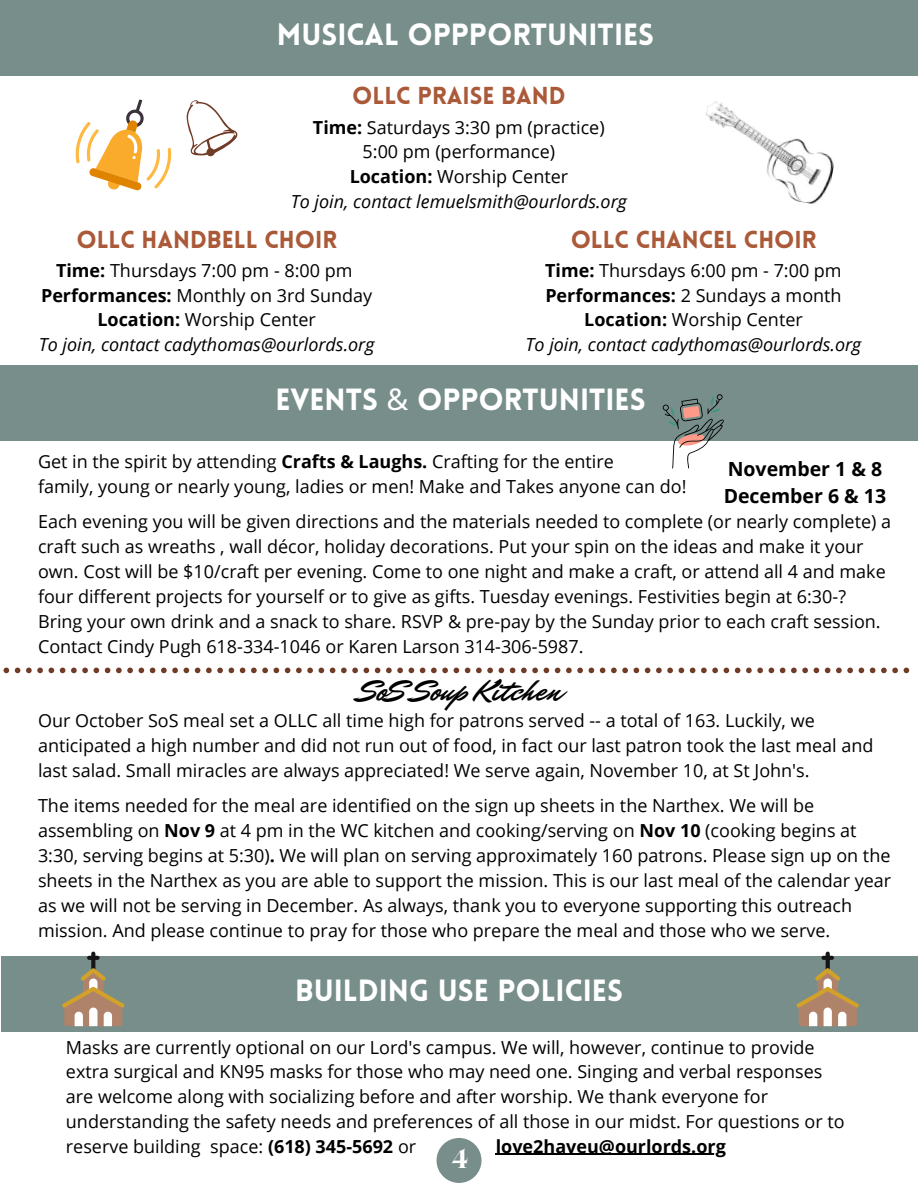
<style>
.page{position:relative;width:918px;height:1188px;background:#fff}
.page>*{position:absolute;margin:0;border:0;box-sizing:border-box;transform-origin:0 0}
.t1{font:31.5px "Mr Dafoe";color:#000}
.t2{font:900 30px "Lovelo";color:#fff}
.t3{font:800 27px "Roxborough CF";color:#fff}
.t4{font:900 24px "Lovelo";color:#aa5a39}
.t5{font:700 19.5px/27px "Open Sans";color:#000}
.t6{font:18px/25px "Open Sans";color:#000}
.t7{font:700 18px "Open Sans";color:#000}
.s1{font-weight:700}
.s2{font-style:italic}
.s3{font-family:"Noto Sans";font-weight:400}
</style>
<div class="page">
<div style="left:2px;top:956px;width:916px;height:75px;background:#778e8b"></div>
<div style="left:437px;top:1138px;width:45px;height:45px;background:#778e8b;border-radius:50%"></div>
<div style="left:0;top:365px;width:918px;height:75px;background:#778e8b"></div>
<svg style="left:3px;top:668px;width:906px;height:5px"></svg>
<svg style="left:663px;top:394px;width:62px;height:74px"></svg>
<div style="left:0;top:0;width:918px;height:75px;background:#778e8b"></div>
<img style="left:706px;top:101px;width:128px;height:103px">
<svg style="left:75px;top:99px;width:163px;height:92px"></svg>
<svg style="left:796px;top:952px;width:63px;height:74px"></svg>
<hr style="left:496px;top:1154px;width:230px;height:1px;background:#000">
<svg style="left:62px;top:952px;width:63px;height:74px"></svg>
<h2 class="t2" style="left:277px;top:22px;width:379px">MUSICAL OPPPORTUNITIES</h2>
<h3 class="t4" style="left:352px;top:86px;width:215px">OLLC PRAISE BAND</h3>
<p class="t6" style="left:291px;top:114px;width:338px;text-align:center"><span class="s1">Time:</span> Saturdays 3:30 pm (practice)<br>5:00 pm (performance)<br><span class="s1">Location:</span> Worship Center<br><span class="s2">To join, contact lemuelsmith@ourlords.org</span></p>
<h3 class="t4" style="left:76px;top:230px;width:262px">OLLC HANDBELL CHOIR</h3>
<p class="t6" style="left:39px;top:257px;width:337px;text-align:center"><span class="s1">Time:</span> Thursdays 7:00 pm - 8:00 pm <span class="s1">Performances:</span> Monthly on 3rd Sunday <span class="s1">Location:</span> Worship Center<br><span class="s2">To join, contact cadythomas@ourlords.org</span></p>
<h3 class="t4" style="left:571px;top:230px;width:247px">OLLC CHANCEL CHOIR</h3>
<p class="t6" style="left:526px;top:257px;width:337px;text-align:center"><span class="s1">Time:</span> Thursdays 6:00 pm - 7:00 pm <span class="s1">Performances:</span> 2 Sundays a month <span class="s1">Location:</span> Worship Center<br><span class="s2">To join, contact cadythomas@ourlords.org</span></p>
<h2 class="t2" style="left:275px;top:387px;width:372px">EVENTS <span class="s3">&amp;</span> OPPORTUNITIES</h2>
<p class="t6" style="left:38px;top:449px;width:650px">Get in the spirit by attending <span class="s1">Crafts &amp; Laughs.</span> Crafting for the entire<br>family, young or nearly young, ladies or men! Make and Takes anyone can do!</p>
<p class="t6" style="left:38px;top:509px;width:855px">Each evening you will be given directions and the materials needed to complete (or nearly complete) a craft such as wreaths , wall décor, holiday decorations. Put your spin on the ideas and make it your own. Cost will be $10/craft per evening. Come to one night and make a craft, or attend all 4 and make four different projects for yourself or to give as gifts. Tuesday evenings. Festivities begin at 6:30-?<br>Bring your own drink and a snack to share. RSVP &amp; pre-pay by the Sunday prior to each craft session.<br>Contact Cindy Pugh 618-334-1046 or Karen Larson 314-306-5987.</p>
<p class="t5" style="left:724px;top:454px;width:164px">November 1 &amp; 8<br>December 6 &amp; 13</p>
<h1 class="t1" style="left:359px;top:669px;width:204px">SoS Soup Kitchen</h1>
<p class="t6" style="left:38px;top:708px;width:837px">Our October SoS meal set a OLLC all time high for patrons served -- a total of 163. Luckily, we anticipated a high number and did not run out of food, in fact our last patron took the last meal and last salad. Small miracles are always appreciated! We serve again, November 10, at St John's.</p>
<p class="t6" style="left:38px;top:793px;width:855px">The items needed for the meal are identified on the sign up sheets in the Narthex. We will be assembling on <span class="s1">Nov 9</span> at 4 pm in the WC kitchen and cooking/serving on <span class="s1">Nov 10</span> (cooking begins at 3:30, serving begins at 5:30)<span class="s1">.</span> We will plan on serving approximately 160 patrons. Please sign up on the sheets in the Narthex as you are able to support the mission. This is our last meal of the calendar year as we will not be serving in December. As always, thank you to everyone supporting this outreach mission. And please continue to pray for those who prepare the meal and those who we serve.</p>
<h2 class="t2" style="left:295px;top:978px;width:329px">BUILDING USE POLICIES</h2>
<p class="t6" style="left:66px;top:1034px;width:780px">Masks are currently optional on our Lord's campus. We will, however, continue to provide extra surgical and KN95 masks for those who may need one. Singing and verbal responses are welcome along with socializing before and after worship. We thank everyone for understanding the safety needs and preferences of all those in our midst. For questions or to reserve building space: <span class="s1">(618) 345-5692</span> or</p>
<p class="t7" style="left:496px;top:1133px;width:232px">love2haveu@ourlords.org</p>
<h3 class="t3" style="left:451px;top:1141px;width:19px">4</h3>
</div>
